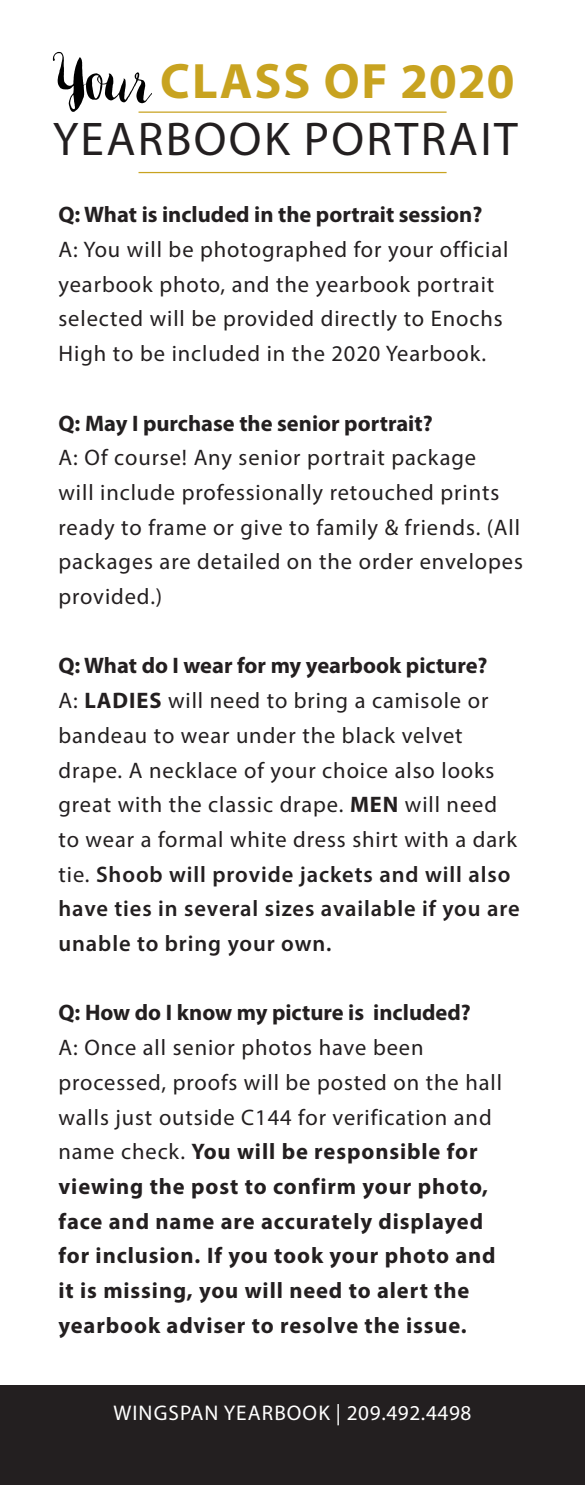
<style>
.page{position:relative;width:585px;height:1485px;background:#fff}
.page>*{position:absolute;margin:0;border:0;box-sizing:border-box;transform-origin:0 0}
.t1{font:700 50px "Myriad Pro";letter-spacing:.04em;color:#c8a320}
.t2{font:47.5px "Myriad Pro";letter-spacing:.05em;color:#231f20}
.t3{font:22.5px/34.8px "Myriad Pro";letter-spacing:.04em;color:#231f20}
.t4{font:700 22.5px/34.8px "Myriad Pro";letter-spacing:.035em;color:#231f20}
.t5{font:700 22.5px "Myriad Pro";color:#231f20}
.t6{font:21.25px "Myriad Pro";letter-spacing:.05em;color:#fff}
.s1{font-family:"Minty";font-weight:400;font-size:62.5px;color:#000}
.s2{font-weight:700}
.s3{font-weight:600}
.s4{font-weight:400}
</style>
<div class="page">
<div style="left:0;top:1385px;width:585px;height:100px;background:#231f20"></div>
<hr style="left:139px;top:172px;width:308px;height:1px;background:#c8a320">
<hr style="left:139px;top:112px;width:308px;height:1px;background:#c8a320">
<p class="t1" style="left:53px;top:49px;width:463px"><span class="s1">Your</span> CLASS OF 2020</p>
<p class="t2" style="left:53px;top:110px;width:466px">YEARBOOK PORTRAIT</p>
<p class="t5" style="left:58px;top:200px;width:425px">Q: What is included in the portrait session?</p>
<p class="t3" style="left:58px;top:232px;width:451px">A: You will be photographed for your official yearbook photo, and the yearbook portrait selected will be provided directly to Enochs High to be included in the 2020 Yearbook.</p>
<p class="t5" style="left:58px;top:408px;width:376px">Q: May I purchase the senior portrait?</p>
<p class="t3" style="left:58px;top:440px;width:466px">A: Of course! Any senior portrait package<br>will include professionally retouched prints ready to frame or give to family &amp; friends. (All packages are detailed on the order envelopes provided.)</p>
<p class="t5" style="left:58px;top:651px;width:431px">Q: What do I wear for my yearbook picture?</p>
<p class="t3" style="left:58px;top:683px;width:463px">A: <span class="s2">LADIES</span> will need to bring a camisole or bandeau to wear under the black velvet drape. A necklace of your choice also looks great with the classic drape. <span class="s2">MEN</span> will need to wear a formal white dress shirt with a dark tie. <span class="s3">Shoob will provide jackets and will also have ties in several sizes available if you are unable to bring your own.</span></p>
<p class="t5" style="left:58px;top:998px;width:414px">Q: How do I know my picture is included?</p>
<p class="t4" style="left:58px;top:1029px;width:445px"><span class="s4">A: Once all senior photos have been processed, proofs will be posted on the hall walls just outside C144 for verification and name check.</span> You will be responsible for viewing the post to confirm your photo, face and name are accurately displayed for inclusion. If you took your photo and it is missing, you will need to alert the yearbook adviser to resolve the issue.</p>
<p class="t6" style="left:113px;top:1400px;width:360px">WINGSPAN YEARBOOK | 209.492.4498</p>
</div>
